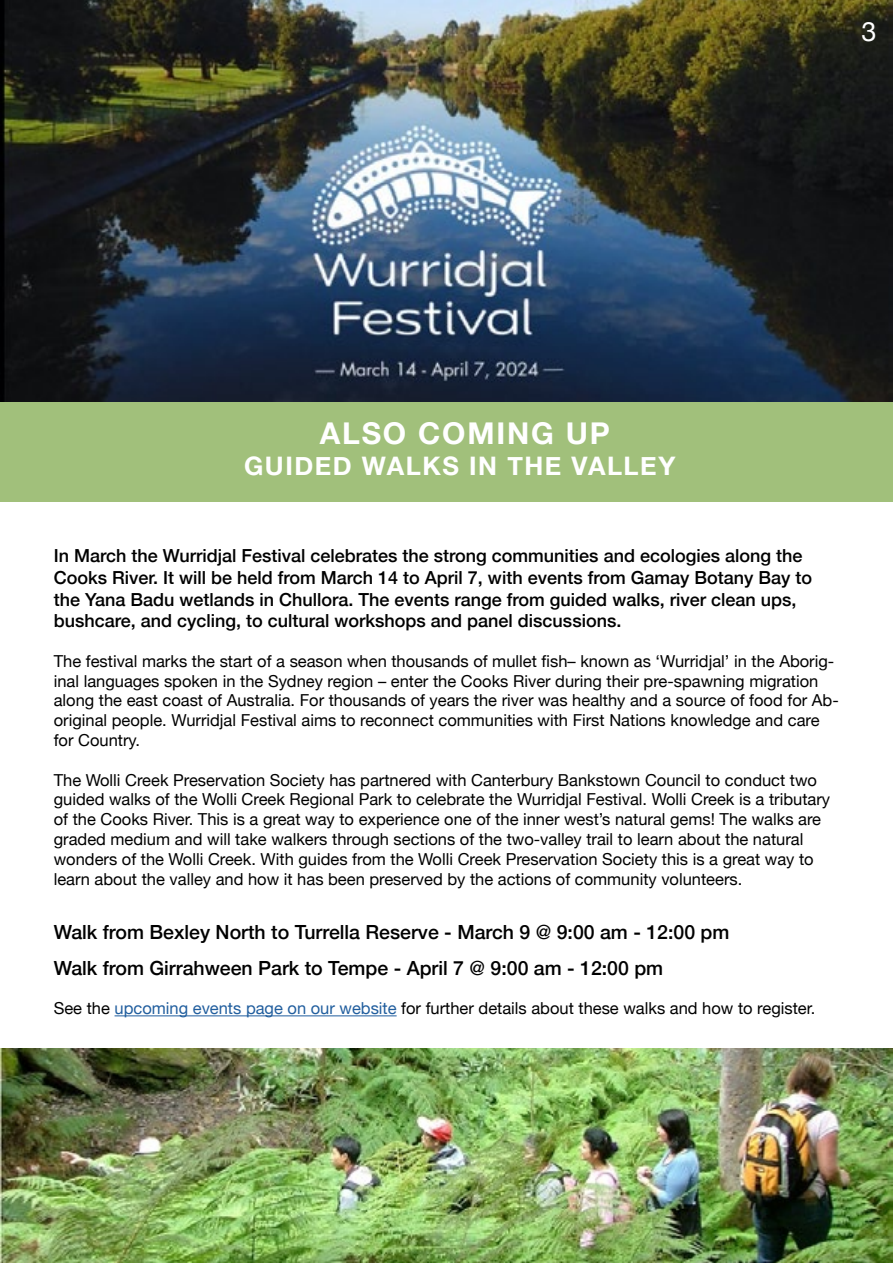
<style>
.page{position:relative;width:893px;height:1263px;background:#fff}
.page>*{position:absolute;margin:0;border:0;box-sizing:border-box;transform-origin:0 0}
.t1{font:700 30px "Helvetica Neue";letter-spacing:.06em;color:#fff}
.t2{font:27px "Helvetica Neue";color:#fff}
.t3{font:700 25.5px "Helvetica Neue";letter-spacing:.06em;color:#fff}
.t4{font:500 19.5px/36px "Helvetica Neue";color:#000}
.t5{font:500 18px/21.6px "Helvetica Neue";color:#000}
.t6{font:16.5px/19.8px "Helvetica Neue";color:#000}
.s1{color:#215e9e}
</style>
<div class="page">
<img style="left:0;top:0;width:892px;height:402px">
<div style="left:0;top:402px;width:892px;height:100px;background:#a1c07b"></div>
<hr style="left:115px;top:1015px;width:282px;height:1px;background:#215e9e">
<img style="left:0;top:1049px;width:893px;height:214px">
<h2 class="t2" style="left:861px;top:11px;width:17px">3</h2>
<h1 class="t1" style="left:320px;top:409px;width:292px">ALSO COMING UP</h1>
<h3 class="t3" style="left:244px;top:446px;width:433px">GUIDED WALKS IN THE VALLEY</h3>
<p class="t5" style="left:54px;top:544px;width:760px">In March the Wurridjal Festival celebrates the strong communities and ecologies along the Cooks River. It will be held from March 14 to April 7, with events from Gamay Botany Bay to the Yana Badu wetlands in Chullora. The events range from guided walks, river clean ups, bushcare, and cycling, to cultural workshops and panel discussions.</p>
<p class="t6" style="left:54px;top:652px;width:787px">The festival marks the start of a season when thousands of mullet fish– known as ‘Wurridjal’ in the Aborig&shy;inal languages spoken in the Sydney region – enter the Cooks River during their pre-spawning migration along the east coast of Australia. For thousands of years the river was healthy and a source of food for Ab&shy;original people. Wurridjal Festival aims to reconnect communities with First Nations knowledge and care for Country.</p>
<p class="t6" style="left:54px;top:771px;width:778px">The Wolli Creek Preservation Society has partnered with Canterbury Bankstown Council to conduct two guided walks of the Wolli Creek Regional Park to celebrate the Wurridjal Festival. Wolli Creek is a tributary of the Cooks River. This is a great way to experience one of the inner west’s natural gems! The walks are graded medium and will take walkers through sections of the two-valley trail to learn about the natural wonders of the Wolli Creek. With guides from the Wolli Creek Preservation Society this is a great way to learn about the valley and how it has been preserved by the actions of community volunteers.</p>
<p class="t4" style="left:54px;top:912px;width:677px">Walk from Bexley North to Turrella Reserve - March 9 @ 9:00 am - 12:00 pm<br>Walk from Girrahween Park to Tempe - April 7 @ 9:00 am - 12:00 pm</p>
<p class="t6" style="left:54px;top:999px;width:763px">See the <span class="s1">upcoming events page on our website</span> for further details about these walks and how to register.</p>
</div>
